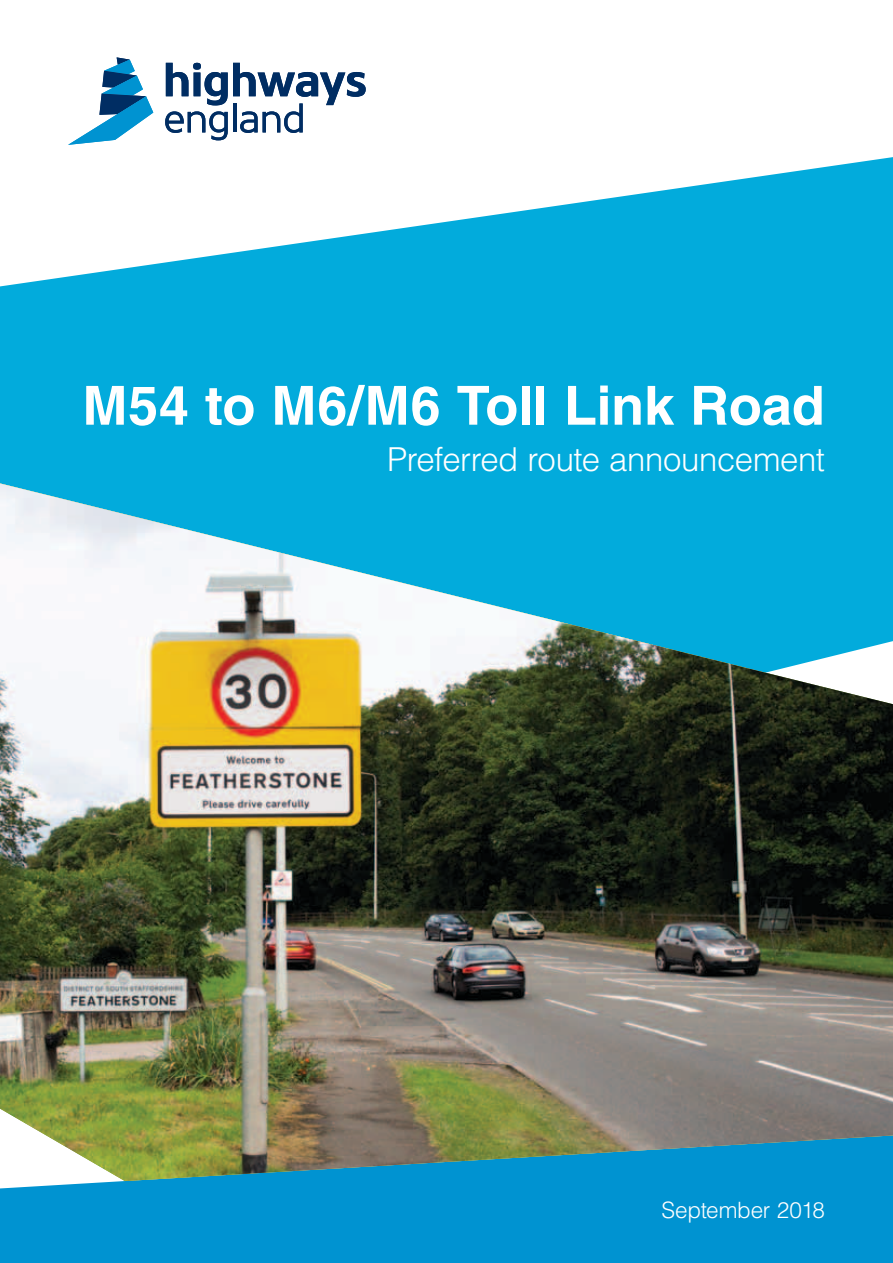
<style>
.page{position:relative;width:893px;height:1263px;background:#fff}
.page>*{position:absolute;margin:0;border:0;box-sizing:border-box;transform-origin:0 0}
.t1{font:700 54px "Helvetica LT Std";color:#fff}
.t2{font:300 33px "Helvetica LT Std";letter-spacing:-.015em;color:#fff}
.t3{font:300 22.5px "Helvetica LT Std";letter-spacing:-.01em;color:#fff}
</style>
<div class="page">
<div style="left:0;top:1181px;width:893px;height:82px;background:#0093d1"></div>
<svg style="left:0;top:157px;width:893px;height:326px;fill:#02abdc"></svg>
<img style="left:0;top:483px;width:893px;height:698px">
<svg style="left:68px;top:57px;width:85px;height:88px"></svg>
<svg style="left:165px;top:63px;width:201px;height:77px"></svg>
<h1 class="t1" style="left:83px;top:373px;width:744px">M54 to M6/M6 Toll Link Road</h1>
<p class="t2" style="left:387px;top:439px;width:439px">Preferred route announcement</p>
<p class="t3" style="left:662px;top:1196px;width:165px">September 2018</p>
</div>
